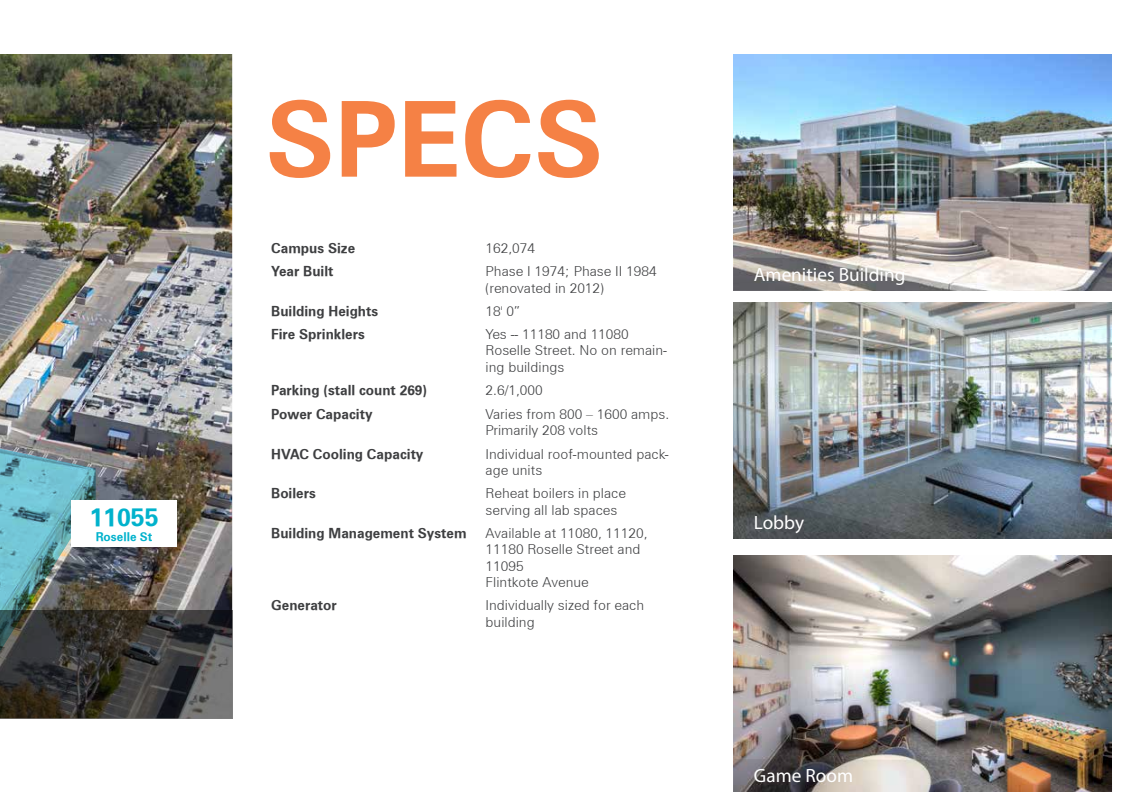
<style>
.page{position:relative;width:1125px;height:810px;background:#fff}
.page>*{position:absolute;margin:0;border:0;box-sizing:border-box;transform-origin:0 0}
.t1{font:105px "Zurich Bold BT";color:#f58145}
.t2{font:25px "Zurich Bold BT";color:#00b2cc}
.t3{font:19.25px "Myriad Pro";color:#fff}
.t4{font:13.75px/16.5px "Zurich Light BT";color:#3e3f41}
.t5{font:13.75px "Zurich Bold BT";color:#3e3f41}
.t6{font:12px "Zurich Bold BT";color:#00b2cc}
</style>
<div class="page">
<img style="left:0;top:54px;width:232px;height:665px">
<img style="left:733px;top:556px;width:378px;height:203px">
<img style="left:733px;top:54px;width:378px;height:236px">
<svg style="left:733px;top:257px;width:109px;height:33px;background:#8a8684"></svg>
<img style="left:733px;top:303px;width:378px;height:236px">
<svg style="left:733px;top:506px;width:198px;height:33px;background:#52575a"></svg>
<img style="left:733px;top:759px;width:379px;height:33px">
<img style="left:0;top:444px;width:96px;height:166px">
<div style="left:71px;top:501px;width:106px;height:46px;background:#fff"></div>
<svg style="left:0;top:610px;width:232px;height:108px;background:#3a3a37"></svg>
<h2 class="t2" style="left:89px;top:502px;width:71px">11055</h2>
<p class="t6" style="left:96px;top:529px;width:58px">Roselle St</p>
<h1 class="t1" style="left:265px;top:76px;width:339px">SPECS</h1>
<p class="t5" style="left:271px;top:240px;width:86px">Campus Size</p>
<p class="t4" style="left:486px;top:240px;width:51px">162,074</p>
<p class="t5" style="left:271px;top:263px;width:64px">Year Built</p>
<p class="t4" style="left:486px;top:263px;width:173px">Phase I 1974; Phase II 1984 (renovated in 2012)</p>
<p class="t5" style="left:271px;top:302px;width:108px">Building Heights</p>
<p class="t4" style="left:486px;top:302px;width:36px">18' 0”</p>
<p class="t5" style="left:271px;top:325px;width:95px">Fire Sprinklers</p>
<p class="t4" style="left:486px;top:325px;width:183px">Yes -- 11180 and 11080<br>Roselle Street. No on remain&shy;ing buildings</p>
<p class="t5" style="left:271px;top:381px;width:157px">Parking (stall count 269)</p>
<p class="t4" style="left:486px;top:381px;width:59px">2.6/1,000</p>
<p class="t5" style="left:271px;top:406px;width:103px">Power Capacity</p>
<p class="t4" style="left:486px;top:406px;width:185px">Varies from 800 – 1600 amps.<br>Primarily 208 volts</p>
<p class="t5" style="left:271px;top:445px;width:154px">HVAC Cooling Capacity</p>
<p class="t4" style="left:486px;top:445px;width:185px">Individual roof-mounted pack&shy;age units</p>
<p class="t5" style="left:271px;top:485px;width:46px">Boilers</p>
<p class="t4" style="left:486px;top:485px;width:142px">Reheat boilers in place serving all lab spaces</p>
<p class="t5" style="left:271px;top:524px;width:197px">Building Management System</p>
<p class="t4" style="left:486px;top:524px;width:163px">Available at 11080, 11120,<br>11180 Roselle Street and<br>11095<br>Flintkote Avenue</p>
<p class="t5" style="left:271px;top:597px;width:67px">Generator</p>
<p class="t4" style="left:486px;top:597px;width:160px">Individually sized for each building</p>
<h3 class="t3" style="left:754px;top:263px;width:153px">Amenities Building</h3>
<h3 class="t3" style="left:754px;top:511px;width:52px">Lobby</h3>
<h3 class="t3" style="left:754px;top:763px;width:101px">Game Room</h3>
</div>
